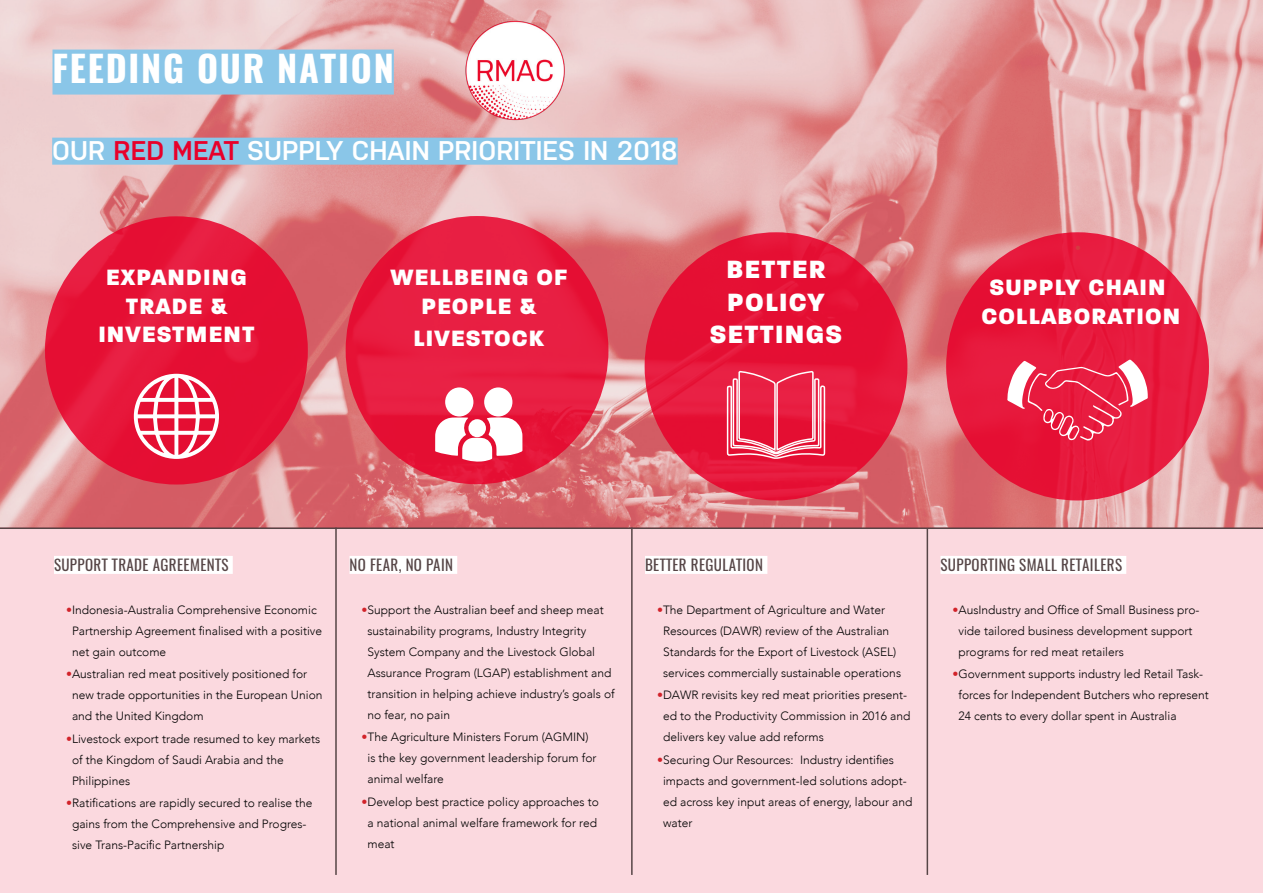
<style>
.page{position:relative;width:1263px;height:893px;background:#fff}
.page>*{position:absolute;margin:0;border:0;box-sizing:border-box;transform-origin:0 0}
.t1{font:700 36px "Oswald";letter-spacing:.05em;color:#fff}
.t2{font:600 27px "Nudista";letter-spacing:.005em;color:#fff}
.t3{font:800 27px/32.4px "Paralucent";letter-spacing:.05em;color:#fff;text-align:center}
.t4{font:800 24px/28.8px "Paralucent";letter-spacing:.05em;color:#fff;text-align:center}
.t5{font:15px "Oswald";letter-spacing:.025em;color:#564546}
.t6{font:300 12px/21px "Avenir";color:#000}
.t7{font:300 12px "Avenir";color:#d2232a}
.s1{color:#e8002a}
.s2{color:#d2232a}
</style>
<div class="page">
<img style="left:0;top:0;width:1263px;height:527px">
<div style="left:0;top:527px;width:1263px;height:366px;background:#fbd9df"></div>
<div style="left:52px;top:50px;width:342px;height:45px;background:#8ac6e8"></div>
<div style="left:52px;top:138px;width:626px;height:27px;background:#8ac6e8"></div>
<div style="left:54px;top:556px;width:179px;height:18px;background:#fff"></div>
<div style="left:349px;top:556px;width:108px;height:18px;background:#fff"></div>
<div style="left:645px;top:556px;width:122px;height:18px;background:#fff"></div>
<div style="left:940px;top:556px;width:186px;height:18px;background:#fff"></div>
<img style="left:458px;top:0;width:150px;height:138px">
<hr style="left:335px;top:527px;width:2px;height:348px;background:#564546">
<hr style="left:631px;top:527px;width:2px;height:348px;background:#564546">
<hr style="left:927px;top:529px;width:1px;height:346px;background:#564546">
<hr style="left:0;top:527px;width:1263px;height:2px;background:#564546">
<div style="left:45px;top:216px;width:263px;height:268px;background:linear-gradient(to right,#e7163a,#e51035);border-radius:50%"></div>
<svg style="left:134px;top:374px;width:85px;height:85px"></svg>
<div style="left:346px;top:216px;width:262px;height:268px;background:linear-gradient(to right,#e71a3e,#e81c40);border-radius:50%"></div>
<div style="left:484px;top:387px;width:28px;height:29px;background:#fff;border-radius:50%"></div>
<div style="left:445px;top:387px;width:28px;height:30px;background:#fff;border-radius:50%"></div>
<svg style="left:435px;top:417px;width:87px;height:45px"></svg>
<div style="left:468px;top:419px;width:18px;height:18px;background:#fff;border-radius:50%"></div>
<div style="left:645px;top:232px;width:262px;height:268px;background:linear-gradient(to right,#e61438,#e61337);border-radius:50%"></div>
<svg style="left:726px;top:370px;width:100px;height:90px;background:#eb4865"></svg>
<div style="left:946px;top:232px;width:263px;height:268px;background:#e71a3e;border-radius:50%"></div>
<svg style="left:1007px;top:359px;width:141px;height:82px"></svg>
<h1 class="t1" style="left:52px;top:49px;width:343px">FEEDING OUR NATION</h1>
<h2 class="t2" style="left:52px;top:135px;width:627px">OUR <span class="s1">RED MEAT</span> SUPPLY CHAIN PRIORITIES IN 2018</h2>
<h3 class="t4" style="left:98px;top:262px;width:158px">EXPANDING<br>TRADE &amp;<br>INVESTMENT</h3>
<h3 class="t4" style="left:390px;top:262px;width:178px">WELLBEING OF<br>PEOPLE &amp;</h3>
<h3 class="t4" style="left:414px;top:324px;width:132px">LIVESTOCK</h3>
<h2 class="t3" style="left:710px;top:253px;width:134px">BETTER<br>POLICY<br>SETTINGS</h2>
<p class="t7" style="left:1075px;top:240px;width:7px">•</p>
<h3 class="t4" style="left:981px;top:273px;width:200px">SUPPLY CHAIN<br>COLLABORATION</h3>
<p class="t5" style="left:54px;top:551px;width:176px">SUPPORT TRADE AGREEMENTS</p>
<p class="t6" style="left:72px;top:599px;width:252px;text-indent:-6px"><span class="s2">•</span>Indonesia-Australia Comprehensive Economic<br>Partnership Agreement finalised with a positive net gain outcome</p>
<p class="t6" style="left:72px;top:663px;width:252px;text-indent:-6px"><span class="s2">•</span>Australian red meat positively positioned for new trade opportunities in the European Union and the United Kingdom</p>
<p class="t6" style="left:72px;top:728px;width:250px;text-indent:-6px"><span class="s2">•</span>Livestock export trade resumed to key markets of the Kingdom of Saudi Arabia and the<br>Philippines</p>
<p class="t6" style="left:72px;top:792px;width:242px;text-indent:-6px"><span class="s2">•</span>Ratifications are rapidly secured to realise the gains from the Comprehensive and Progres&shy;sive Trans-Pacific Partnership</p>
<p class="t5" style="left:349px;top:551px;width:105px">NO FEAR, NO PAIN</p>
<p class="t6" style="left:367px;top:599px;width:249px;text-indent:-6px"><span class="s2">•</span>Support the Australian beef and sheep meat sustainability programs, Industry Integrity System Company and the Livestock Global Assurance Program (LGAP) establishment and transition in helping achieve industry’s goals of no fear, no pain</p>
<p class="t6" style="left:367px;top:726px;width:231px;text-indent:-6px"><span class="s2">•</span>The Agriculture Ministers Forum (AGMIN) is the key government leadership forum for animal welfare</p>
<p class="t6" style="left:367px;top:791px;width:233px;text-indent:-6px"><span class="s2">•</span>Develop best practice policy approaches to a national animal welfare framework for red meat</p>
<p class="t5" style="left:645px;top:551px;width:119px">BETTER REGULATION</p>
<p class="t6" style="left:663px;top:599px;width:240px;text-indent:-6px"><span class="s2">•</span>The Department of Agriculture and Water Resources (DAWR) review of the Australian Standards for the Export of Livestock (ASEL) services commercially sustainable operations</p>
<p class="t6" style="left:663px;top:684px;width:249px;text-indent:-6px"><span class="s2">•</span>DAWR revisits key red meat priorities present&shy;ed to the Productivity Commission in 2016 and delivers key value add reforms</p>
<p class="t6" style="left:663px;top:749px;width:251px;text-indent:-6px"><span class="s2">•</span>Securing Our Resources: Industry identifies impacts and government-led solutions adopt&shy;ed across key input areas of energy, labour and water</p>
<p class="t5" style="left:940px;top:551px;width:183px">SUPPORTING SMALL RETAILERS</p>
<p class="t6" style="left:958px;top:599px;width:243px;text-indent:-6px"><span class="s2">•</span>AusIndustry and Office of Small Business pro&shy;vide tailored business development support programs for red meat retailers</p>
<p class="t6" style="left:958px;top:663px;width:252px;text-indent:-6px"><span class="s2">•</span>Government supports industry led Retail Task&shy;forces for Independent Butchers who represent<br>24 cents to every dollar spent in Australia</p>
</div>
